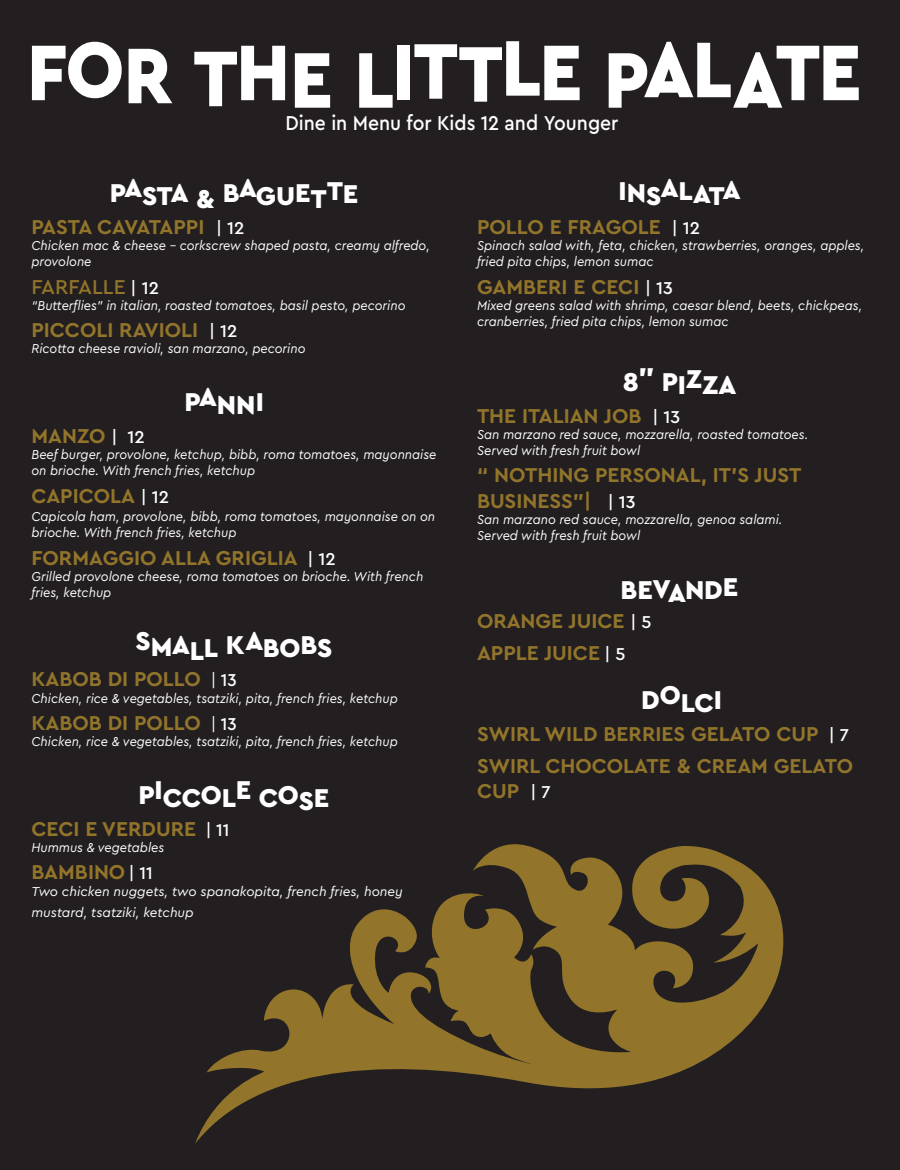
<style>
.page{position:relative;width:900px;height:1170px;background:#231f20}
.page>*{position:absolute;margin:0;border:0;box-sizing:border-box;transform-origin:0 0}
.t1{font:900 82.5px "Cera Pro";letter-spacing:-.02em;color:#fff;scale:.91 1}
.t2{font:900 27px "Cera Pro";letter-spacing:-.005em;color:#fff}
.t3{font:700 21px/32px "Cera Pro";color:#92752b}
.t4{font:500 21px "Cera Pro";color:#fff;scale:.92 1}
.t5{font:700 21px "Cera Pro";letter-spacing:-.04em;color:#92752b}
.t6{font:500 21px "Cera Pro";color:#92752b}
.t7{font:italic 13.5px/16.2px "Cera Pro";color:#fff;scale:.95 1}
.t8{font:italic 13.5px/21.6px "Cera Pro";color:#fff}
.s1{font-weight:500;font-size:18px;color:#fff}
.s2{font-size:18px;color:#fff}
.s3{font-weight:400;font-style:italic;font-size:18px;color:#fff}
</style>
<div class="page">
<svg style="left:195px;top:833px;width:601px;height:311px;fill:#231f20"></svg>
<h1 class="t1" style="left:27px;top:18px;width:919px">FOR THE LITTLE PALATE</h1>
<h3 class="t4" style="left:285px;top:109px;width:363px">Dine in Menu for Kids 12 and Younger</h3>
<h2 class="t2" style="left:110px;top:176px;width:250px">PASTA &amp; BAGUETTE</h2>
<h3 class="t5" style="left:32px;top:213px;width:214px">PASTA CAVATAPPI <span class="s1">| 12</span></h3>
<p class="t7" style="left:32px;top:237px;width:421px">Chicken mac &amp; cheese - corkscrew shaped pasta, creamy alfredo, provolone</p>
<h3 class="t6" style="left:32px;top:273px;width:129px">FARFALLE <span class="s2">| 12</span></h3>
<p class="t7" style="left:32px;top:297px;width:395px">“Butterflies” in italian, roasted tomatoes, basil pesto, pecorino</p>
<h3 class="t3" style="left:32px;top:313px;width:207px">PICCOLI RAVIOLI <span class="s1">| 12</span></h3>
<p class="t7" style="left:32px;top:340px;width:290px">Ricotta cheese ravioli, san marzano, pecorino</p>
<h2 class="t2" style="left:184px;top:384px;width:81px">PANNI</h2>
<h3 class="t3" style="left:32px;top:419px;width:115px">MANZO <span class="s1">| 12</span></h3>
<p class="t7" style="left:32px;top:446px;width:428px">Beef burger, provolone, ketchup, bibb, roma tomatoes, mayonnaise on brioche. With french fries, ketchup</p>
<h3 class="t3" style="left:32px;top:479px;width:139px">CAPICOLA <span class="s1">| 12</span></h3>
<p class="t7" style="left:32px;top:508px;width:426px">Capicola ham, provolone, bibb, roma tomatoes, mayonnaise on on brioche. With french fries, ketchup</p>
<h3 class="t3" style="left:32px;top:541px;width:306px">FORMAGGIO ALLA GRIGLIA <span class="s1">| 12</span></h3>
<p class="t7" style="left:32px;top:567px;width:414px">Grilled provolone cheese, roma tomatoes on brioche. With french fries, ketchup</p>
<h2 class="t2" style="left:136px;top:629px;width:198px">SMALL KABOBS</h2>
<h3 class="t3" style="left:32px;top:663px;width:207px">KABOB DI POLLO <span class="s3">|</span> <span class="s1">13</span></h3>
<p class="t7" style="left:32px;top:689px;width:387px">Chicken, rice &amp; vegetables, tsatziki, pita, french fries, ketchup</p>
<h3 class="t3" style="left:32px;top:706px;width:207px">KABOB DI POLLO <span class="s3">|</span> <span class="s1">13</span></h3>
<p class="t7" style="left:32px;top:733px;width:387px">Chicken, rice &amp; vegetables, tsatziki, pita, french fries, ketchup</p>
<h2 class="t2" style="left:138px;top:780px;width:193px">PICCOLE COSE</h2>
<h3 class="t3" style="left:32px;top:812px;width:199px">CECI E VERDURE <span class="s1">| 11</span></h3>
<p class="t7" style="left:32px;top:839px;width:141px">Hummus &amp; vegetables</p>
<h3 class="t3" style="left:32px;top:855px;width:123px">BAMBINO <span class="s1">| 11</span></h3>
<p class="t8" style="left:32px;top:880px;width:373px">Two chicken nuggets, two spanakopita, french fries, honey mustard, tsatziki, ketchup</p>
<h2 class="t2" style="left:619px;top:174px;width:124px">INSALATA</h2>
<h3 class="t3" style="left:477px;top:210px;width:225px">POLLO E FRAGOLE <span class="s1">| 12</span></h3>
<p class="t7" style="left:477px;top:237px;width:409px">Spinach salad with, feta, chicken, strawberries, oranges, apples, fried pita chips, lemon sumac</p>
<h3 class="t3" style="left:477px;top:270px;width:198px">GAMBERI E CECI <span class="s1">| 13</span></h3>
<p class="t7" style="left:477px;top:297px;width:407px">Mixed greens salad with shrimp, caesar blend, beets, chickpeas, cranberries, fried pita chips, lemon sumac</p>
<h2 class="t2" style="left:623px;top:364px;width:115px">8” PIZZA</h2>
<h3 class="t3" style="left:477px;top:399px;width:205px">THE ITALIAN JOB <span class="s1">| 13</span></h3>
<p class="t7" style="left:477px;top:426px;width:350px">San marzano red sauce, mozzarella, roasted tomatoes.<br>Served with fresh fruit bowl</p>
<h3 class="t3" style="left:477px;top:462px;width:326px;line-height:25.2px">“ NOTHING PERSONAL, IT’S JUST<br>BUSINESS”| <span class="s1">| 13</span></h3>
<p class="t7" style="left:477px;top:511px;width:323px">San marzano red sauce, mozzarella, genoa salami.<br>Served with fresh fruit bowl</p>
<h2 class="t2" style="left:621px;top:572px;width:119px">BEVANDE</h2>
<h3 class="t3" style="left:477px;top:604px;width:176px">ORANGE JUICE <span class="s1">| 5<br></span>APPLE JUICE <span class="s1">| 5</span></h3>
<h2 class="t2" style="left:641px;top:682px;width:82px">DOLCI</h2>
<h3 class="t3" style="left:477px;top:717px;width:378px">SWIRL WILD BERRIES GELATO CUP <span class="s1">| 7<br></span>SWIRL CHOCOLATE &amp; CREAM GELATO</h3>
<h3 class="t3" style="left:477px;top:774px;width:75px">CUP <span class="s1">| 7</span></h3>
</div>
